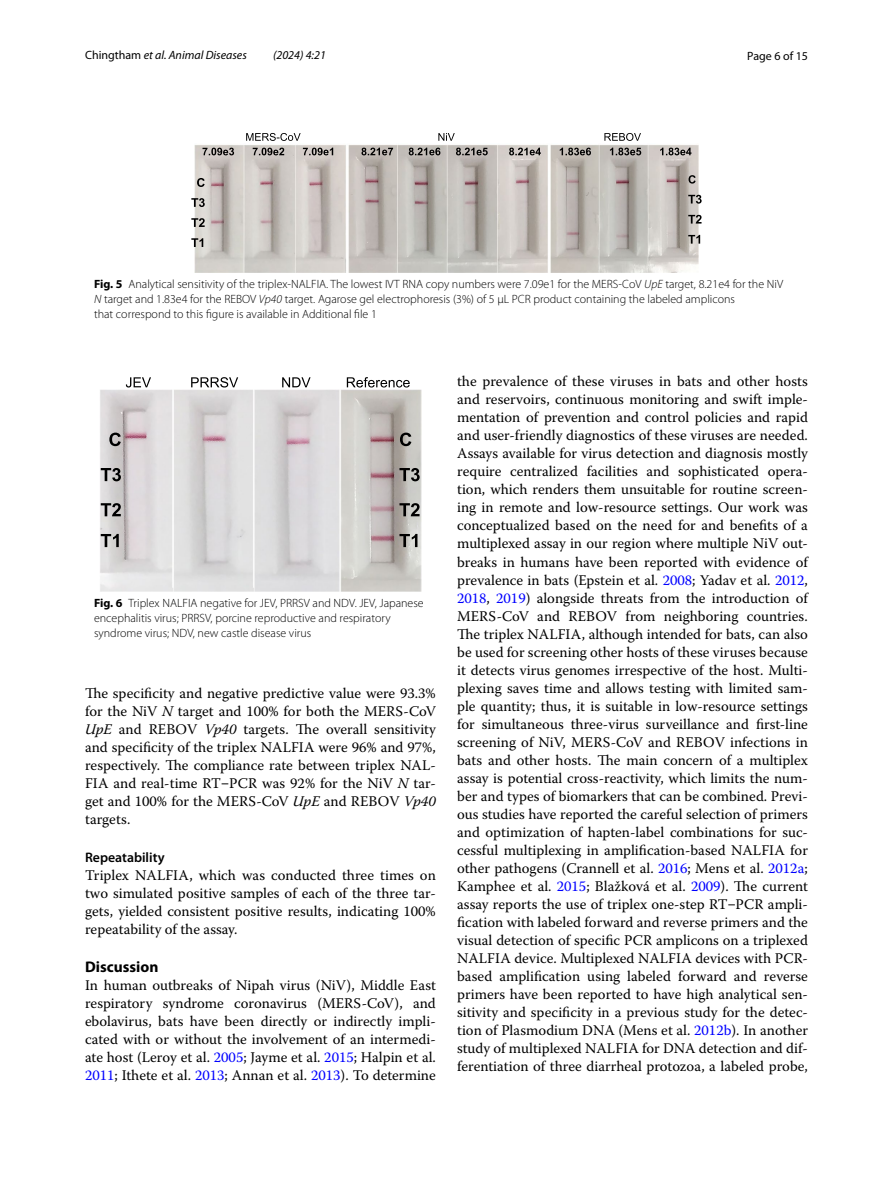
<style>
.page{position:relative;width:893px;height:1187px;background:#fff}
.page>*{position:absolute;margin:0;border:0;box-sizing:border-box;transform-origin:0 0}
.t1{font:700 15.45px "Myriad Pro";color:#000}
.t2{font:14.7px/18px "Warnock Pro";color:#000;text-align:justify}
.t3{font:600 13.8px "Myriad Pro";color:#000}
.t4{font:300 12px/15px "Myriad Pro";color:#000}
.t5{font:italic 12px "Myriad Pro";color:#000}
.t6{font:12px "Myriad Pro";color:#000}
.s1{font-style:normal}
.s2{font-weight:700}
.s3{font-style:italic}
.s4{font-family:"Segoe UI"}
.s5{color:#00f}
</style>
<div class="page">
<img style="left:195px;top:145px;width:503px;height:127px">
<svg style="left:246px;top:133px;width:395px;height:8px"></svg>
<svg style="left:203px;top:148px;width:488px;height:7px;background:#948f8c"></svg>
<svg style="left:191px;top:178px;width:14px;height:69px"></svg>
<svg style="left:688px;top:175px;width:14px;height:68px"></svg>
<img style="left:100px;top:389px;width:321px;height:202px">
<svg style="left:126px;top:377px;width:284px;height:10px"></svg>
<svg style="left:101px;top:432px;width:20px;height:115px;background:#b2b0b0"></svg>
<svg style="left:399px;top:432px;width:21px;height:115px;background:#a3a29d"></svg>
<p class="t5" style="left:85px;top:48px;width:163px"><span class="s1">Chingtham</span> et al. Animal Diseases</p>
<p class="t5" style="left:273px;top:48px;width:54px">(2024) 4:21</p>
<p class="t6" style="left:747px;top:48px;width:62px">Page 6 of 15</p>
<p class="t4" style="left:94px;top:276px;width:691px"><span class="s2">Fig. 5</span> Analytical sensitivity of the triplex-NALFIA. The lowest IVT RNA copy numbers were 7.09e1 for the MERS-CoV <span class="s3">UpE</span> target, 8.21e4 for the NiV<br><span class="s3">N</span> target and 1.83e4 for the REBOV <span class="s3">Vp40</span> target. Agarose gel electrophoresis (3%) of 5 µL PCR product containing the labeled amplicons<br>that correspond to this figure is available in Additional file 1</p>
<p class="t4" style="left:94px;top:595px;width:331px"><span class="s2">Fig. 6</span> Triplex NALFIA negative for JEV, PRRSV and NDV. JEV, Japanese encephalitis virus; PRRSV, porcine reproductive and respiratory syndrome virus; NDV, new castle disease virus</p>
<p class="t2" style="left:85px;top:684px;width:352px">The specificity and negative predictive value were 93.3% for the NiV <span class="s3">N</span> target and 100% for both the MERS-CoV <span class="s3">UpE</span> and REBOV <span class="s3">Vp40</span> targets. The overall sensitivity and specificity of the triplex NALFIA were 96% and 97%, respectively. The compliance rate between triplex NAL-FIA and real-time RT<span class="s4">‒</span>PCR was 92% for the NiV <span class="s3">N</span> tar&shy;get and 100% for the MERS-CoV <span class="s3">UpE</span> and REBOV <span class="s3">Vp40 </span>targets.</p>
<p class="t3" style="left:85px;top:848px;width:81px">Repeatability</p>
<p class="t2" style="left:85px;top:866px;width:352px">Triplex NALFIA, which was conducted three times on two simulated positive samples of each of the three tar&shy;gets, yielded consistent positive results, indicating 100% repeatability of the assay.</p>
<p class="t1" style="left:85px;top:956px;width:75px">Discussion</p>
<p class="t2" style="left:85px;top:976px;width:352px">In human outbreaks of Nipah virus (NiV), Middle East respiratory syndrome coronavirus (MERS-CoV), and ebolavirus, bats have been directly or indirectly impli&shy;cated with or without the involvement of an intermedi&shy;ate host (Leroy et al. <span class="s5">2005</span>; Jayme et al. <span class="s5">2015</span>; Halpin et al.<br><span class="s5">2011</span>; Ithete et al. <span class="s5">2013</span>; Annan et al. <span class="s5">2013</span>). To determine</p>
<p class="t2" style="left:457px;top:372px;width:352px">the prevalence of these viruses in bats and other hosts and reservoirs, continuous monitoring and swift imple&shy;mentation of prevention and control policies and rapid and user-friendly diagnostics of these viruses are needed.<br>Assays available for virus detection and diagnosis mostly require centralized facilities and sophisticated opera&shy;tion, which renders them unsuitable for routine screen&shy;ing in remote and low-resource settings. Our work was conceptualized based on the need for and benefits of a multiplexed assay in our region where multiple NiV out&shy;breaks in humans have been reported with evidence of prevalence in bats (Epstein et al. <span class="s5">2008</span>; Yadav et al. <span class="s5">2012</span>, <span class="s5">2018</span>, <span class="s5">2019</span>) alongside threats from the introduction of MERS-CoV and REBOV from neighboring countries.<br>The triplex NALFIA, although intended for bats, can also be used for screening other hosts of these viruses because it detects virus genomes irrespective of the host. Multi&shy;plexing saves time and allows testing with limited sam&shy;ple quantity; thus, it is suitable in low-resource settings for simultaneous three-virus surveillance and first-line screening of NiV, MERS-CoV and REBOV infections in bats and other hosts. The main concern of a multiplex assay is potential cross-reactivity, which limits the num&shy;ber and types of biomarkers that can be combined. Previ&shy;ous studies have reported the careful selection of primers and optimization of hapten-label combinations for suc&shy;cessful multiplexing in amplification-based NALFIA for other pathogens (Crannell et al. <span class="s5">2016</span>; Mens et al. <span class="s5">2012a</span>; Kamphee et al. <span class="s5">2015</span>; Blažková et al. <span class="s5">2009</span>). The current assay reports the use of triplex one-step RT<span class="s4">‒</span>PCR ampli&shy;fication with labeled forward and reverse primers and the visual detection of specific PCR amplicons on a triplexed NALFIA device. Multiplexed NALFIA devices with PCR&shy;based amplification using labeled forward and reverse primers have been reported to have high analytical sen&shy;sitivity and specificity in a previous study for the detec&shy;tion of Plasmodium DNA (Mens et al. <span class="s5">2012b</span>). In another study of multiplexed NALFIA for DNA detection and dif&shy;ferentiation of three diarrheal protozoa, a labeled probe,</p>
</div>
